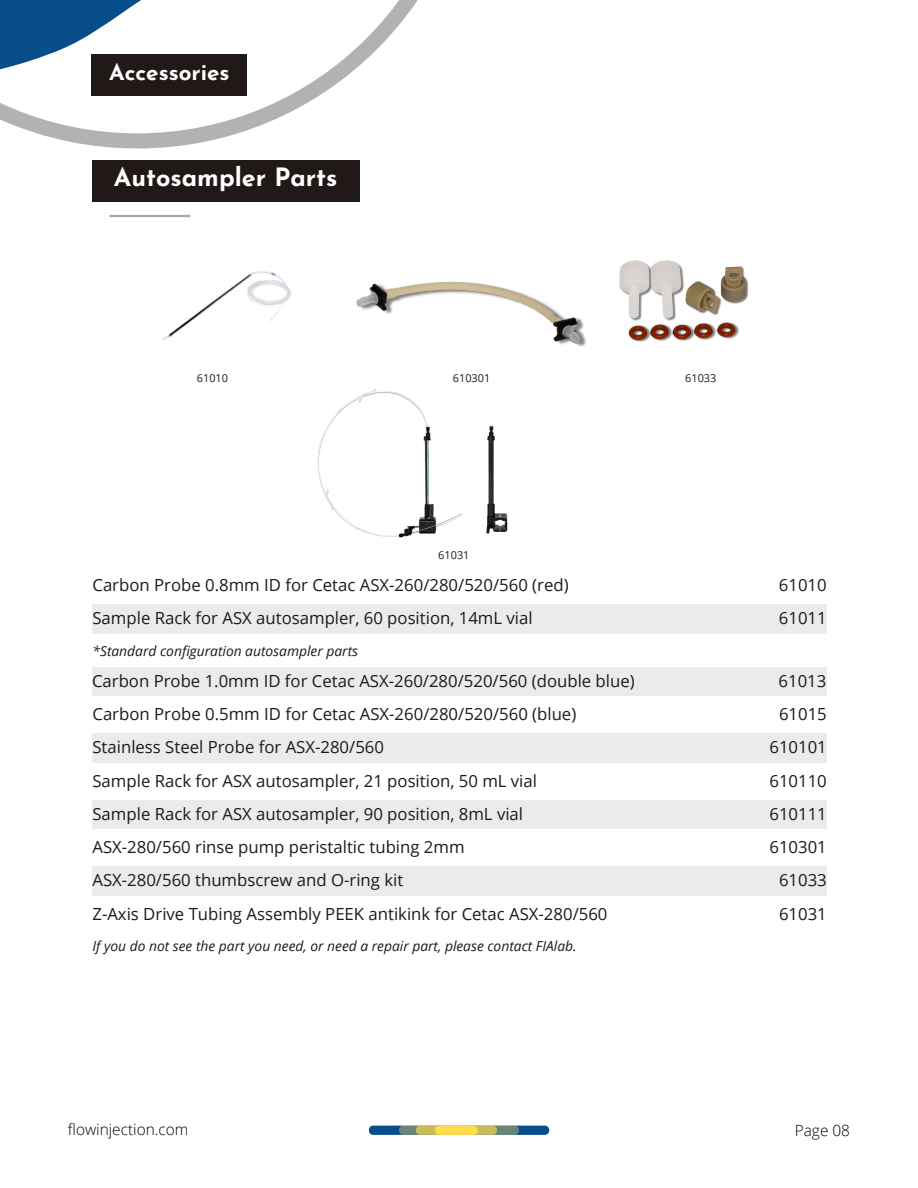
<style>
.page{position:relative;width:918px;height:1188px;background:#fff}
.page>*{position:absolute;margin:0;border:0;box-sizing:border-box;transform-origin:0 0}
.t1{font:700 25.2px "Josefin Sans";color:#fff}
.t2{font:700 22.5px "Josefin Sans";color:#fff}
.t3{font:16.8px "Open Sans";color:#201917}
.t4{font:300 15.45px "Open Sans";color:#000}
.t5{font:italic 13.8px "Open Sans";color:#201917}
.t6{font:10.95px "Open Sans";color:#201917}
</style>
<div class="page">
<svg style="left:37px;top:133px;width:201px;height:15px;fill:#b2b2b4"></svg>
<svg style="left:0;top:93px;width:323px;height:40px"></svg>
<div style="left:92px;top:54px;width:155px;height:42px;background:#201917"></div>
<div style="left:92px;top:160px;width:268px;height:42px;background:#201917"></div>
<hr style="left:111px;top:215px;width:78px;height:2px;background:#a6a6a6">
<div style="left:92px;top:667px;width:734px;height:29px;background:#ebebec"></div>
<div style="left:92px;top:604px;width:735px;height:29px;background:#ebebec"></div>
<div style="left:92px;top:734px;width:734px;height:28px;background:#ebebec"></div>
<div style="left:92px;top:800px;width:734px;height:29px;background:#ebebec"></div>
<div style="left:92px;top:866px;width:734px;height:29px;background:#ebebec"></div>
<img style="left:163px;top:271px;width:128px;height:70px">
<img style="left:628px;top:322px;width:111px;height:20px">
<img style="left:620px;top:260px;width:64px;height:61px">
<img style="left:685px;top:267px;width:63px;height:48px">
<img style="left:356px;top:281px;width:230px;height:66px">
<svg style="left:369px;top:1125px;width:180px;height:10px;background:#869775"></svg>
<img style="left:486px;top:424px;width:22px;height:110px">
<img style="left:318px;top:389px;width:144px;height:149px">
<svg style="left:0;top:0;width:418px;height:93px"></svg>
<h2 class="t2" style="left:109px;top:63px;width:122px">Accessories</h2>
<h1 class="t1" style="left:114px;top:168px;width:225px">Autosampler Parts</h1>
<p class="t6" style="left:197px;top:370px;width:33px">61010</p>
<p class="t6" style="left:453px;top:370px;width:39px">610301</p>
<p class="t6" style="left:685px;top:370px;width:33px">61033</p>
<p class="t6" style="left:438px;top:547px;width:33px">61031</p>
<p class="t3" style="left:92px;top:573px;width:478px">Carbon Probe 0.8mm ID for Cetac ASX-260/280/520/560 (red)</p>
<p class="t3" style="left:779px;top:573px;width:49px">61010</p>
<p class="t3" style="left:92px;top:606px;width:442px">Sample Rack for ASX autosampler, 60 position, 14mL vial</p>
<p class="t3" style="left:779px;top:606px;width:49px">61011</p>
<p class="t5" style="left:92px;top:641px;width:267px">*Standard configuration autosampler parts</p>
<p class="t3" style="left:92px;top:669px;width:544px">Carbon Probe 1.0mm ID for Cetac ASX-260/280/520/560 (double blue)</p>
<p class="t3" style="left:779px;top:669px;width:49px">61013</p>
<p class="t3" style="left:92px;top:702px;width:485px">Carbon Probe 0.5mm ID for Cetac ASX-260/280/520/560 (blue)</p>
<p class="t3" style="left:779px;top:702px;width:49px">61015</p>
<p class="t3" style="left:92px;top:736px;width:293px">Stainless Steel Probe for ASX-280/560</p>
<p class="t3" style="left:769px;top:736px;width:59px">610101</p>
<p class="t3" style="left:92px;top:769px;width:446px">Sample Rack for ASX autosampler, 21 position, 50 mL vial</p>
<p class="t3" style="left:769px;top:769px;width:59px">610110</p>
<p class="t3" style="left:92px;top:802px;width:432px">Sample Rack for ASX autosampler, 90 position, 8mL vial</p>
<p class="t3" style="left:769px;top:802px;width:59px">610111</p>
<p class="t3" style="left:92px;top:835px;width:374px">ASX-280/560 rinse pump peristaltic tubing 2mm</p>
<p class="t3" style="left:769px;top:835px;width:59px">610301</p>
<p class="t3" style="left:92px;top:868px;width:312px">ASX-280/560 thumbscrew and O-ring kit</p>
<p class="t3" style="left:779px;top:868px;width:49px">61033</p>
<p class="t3" style="left:92px;top:902px;width:517px">Z-Axis Drive Tubing Assembly PEEK antikink for Cetac ASX-280/560</p>
<p class="t3" style="left:779px;top:902px;width:49px">61031</p>
<p class="t5" style="left:92px;top:936px;width:486px">If you do not see the part you need, or need a repair part, please contact FIAlab.</p>
<p class="t4" style="left:68px;top:1119px;width:122px">flowinjection.com</p>
<p class="t4" style="left:795px;top:1119px;width:57px">Page 08</p>
</div>
